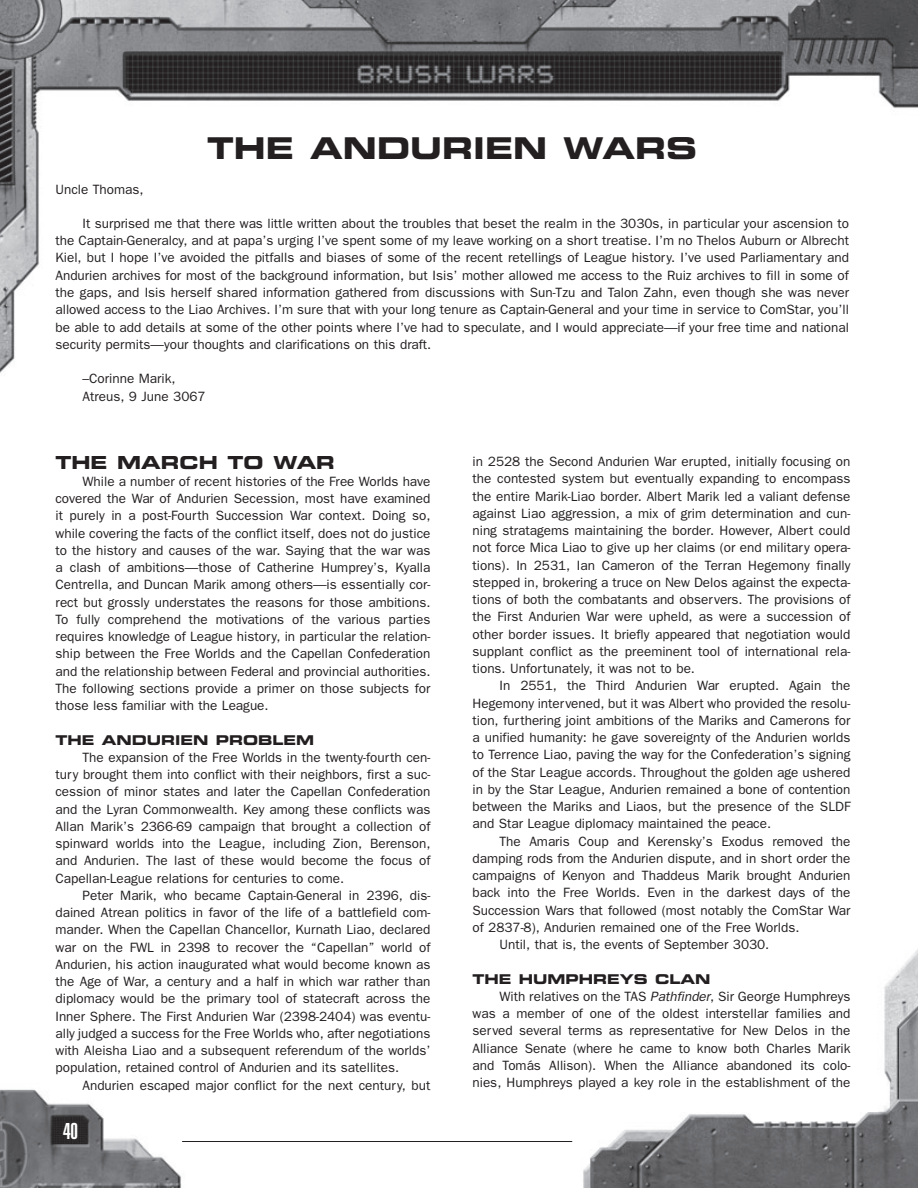
<style>
.page{position:relative;width:918px;height:1188px;background:#fff}
.page>*{position:absolute;margin:0;border:0;box-sizing:border-box;transform-origin:0 0}
.t1{font:30px "Eurostile LT Std Bold Ex 2";color:#231f20}
.t2{font:22.5px "Helvetica LT Std Ultra Comp";color:#fff}
.t3{font:18px "Eurostile LT Std Bold Ex 2";color:#231f20}
.t4{font:13.5px/17.2px "Franklin Gothic";color:#231f20;text-align:justify}
.t5{font:13.5px "Eurostile LT Std Bold Ex 2";color:#231f20}
.s1{font-style:italic}
</style>
<div class="page">
<svg style="left:583px;top:949px;width:335px;height:239px"></svg>
<img style="left:0;top:1089px;width:182px;height:99px">
<hr style="left:182px;top:1141px;width:390px;height:1px;background:#231f20">
<img style="left:0;top:0;width:918px;height:373px">
<div style="left:54px;top:135px;width:796px;height:320px;background:#fff"></div>
<h1 class="t1" style="left:207px;top:137px;width:492px">THE ANDURIEN WARS</h1>
<p class="t4" style="left:56px;top:181px;width:90px">Uncle Thomas,</p>
<p class="t4" style="left:56px;top:216px;width:795px;text-indent:27px">It surprised me that there was little written about the troubles that beset the realm in the 3030s, in particular your ascension to the Captain-Generalcy, and at papa’s urging I’ve spent some of my leave working on a short treatise. I’m no Thelos Auburn or Albrecht Kiel, but I hope I’ve avoided the pitfalls and biases of some of the recent retellings of League history. I’ve used Parliamentary and Andurien archives for most of the background information, but Isis’ mother allowed me access to the Ruiz archives to fill in some of the gaps, and Isis herself shared information gathered from discussions with Sun-Tzu and Talon Zahn, even though she was never allowed access to the Liao Archives. I’m sure that with your long tenure as Captain-General and your time in service to ComStar, you’ll be able to add details at some of the other points where I’ve had to speculate, and I would appreciate—if your free time and national security permits—your thoughts and clarifications on this draft.</p>
<p class="t4" style="left:82px;top:371px;width:125px">–Corinne Marik,<br>Atreus, 9 June 3067</p>
<h3 class="t3" style="left:56px;top:455px;width:281px">THE MARCH TO WAR</h3>
<p class="t4" style="left:56px;top:474px;width:377px;text-indent:27px">While a number of recent histories of the Free Worlds have covered the War of Andurien Secession, most have examined it purely in a post-Fourth Succession War context. Doing so, while covering the facts of the conflict itself, does not do justice to the history and causes of the war. Saying that the war was a clash of ambitions—those of Catherine Humprey’s, Kyalla Centrella, and Duncan Marik among others—is essentially cor&shy;rect but grossly understates the reasons for those ambitions.<br>To fully comprehend the motivations of the various parties requires knowledge of League history, in particular the relation&shy;ship between the Free Worlds and the Capellan Confederation and the relationship between Federal and provincial authorities.<br>The following sections provide a primer on those subjects for those less familiar with the League.</p>
<p class="t5" style="left:56px;top:735px;width:260px">THE ANDURIEN PROBLEM</p>
<p class="t4" style="left:56px;top:750px;width:377px;text-indent:27px">The expansion of the Free Worlds in the twenty-fourth cen&shy;tury brought them into conflict with their neighbors, first a suc&shy;cession of minor states and later the Capellan Confederation and the Lyran Commonwealth. Key among these conflicts was Allan Marik’s 2366-69 campaign that brought a collection of spinward worlds into the League, including Zion, Berenson, and Andurien. The last of these would become the focus of Capellan-League relations for centuries to come.</p>
<p class="t4" style="left:56px;top:888px;width:377px;text-indent:27px">Peter Marik, who became Captain-General in 2396, dis&shy;dained Atrean politics in favor of the life of a battlefield com&shy;mander. When the Capellan Chancellor, Kurnath Liao, declared war on the FWL in 2398 to recover the “Capellan” world of Andurien, his action inaugurated what would become known as the Age of War, a century and a half in which war rather than diplomacy would be the primary tool of statecraft across the Inner Sphere. The First Andurien War (2398-2404) was eventu&shy;ally judged a success for the Free Worlds who, after negotiations with Aleisha Liao and a subsequent referendum of the worlds’ population, retained control of Andurien and its satellites.</p>
<p class="t4" style="left:82px;top:1078px;width:349px">Andurien escaped major conflict for the next century, but</p>
<h2 class="t2" style="left:63px;top:1122px;width:16px">40</h2>
<p class="t4" style="left:473px;top:454px;width:380px">in 2528 the Second Andurien War erupted, initially focusing on the contested system but eventually expanding to encompass the entire Marik-Liao border. Albert Marik led a valiant defense against Liao aggression, a mix of grim determination and cun&shy;ning stratagems maintaining the border. However, Albert could not force Mica Liao to give up her claims (or end military opera&shy;tions). In 2531, Ian Cameron of the Terran Hegemony finally stepped in, brokering a truce on New Delos against the expecta&shy;tions of both the combatants and observers. The provisions of the First Andurien War were upheld, as were a succession of other border issues. It briefly appeared that negotiation would supplant conflict as the preeminent tool of international rela&shy;tions. Unfortunately, it was not to be.</p>
<p class="t4" style="left:473px;top:678px;width:380px;text-indent:27px">In 2551, the Third Andurien War erupted. Again the Hegemony intervened, but it was Albert who provided the resolu&shy;tion, furthering joint ambitions of the Mariks and Camerons for a unified humanity: he gave sovereignty of the Andurien worlds to Terrence Liao, paving the way for the Confederation’s signing of the Star League accords. Throughout the golden age ushered in by the Star League, Andurien remained a bone of contention between the Mariks and Liaos, but the presence of the SLDF and Star League diplomacy maintained the peace.</p>
<p class="t4" style="left:500px;top:833px;width:352px">The Amaris Coup and Kerensky’s Exodus removed the</p>
<p class="t4" style="left:473px;top:851px;width:379px">damping rods from the Andurien dispute, and in short order the</p>
<p class="t4" style="left:473px;top:868px;width:380px">campaigns of Kenyon and Thaddeus Marik brought Andurien</p>
<p class="t4" style="left:473px;top:885px;width:380px">back into the Free Worlds. Even in the darkest days of the</p>
<p class="t4" style="left:473px;top:902px;width:380px">Succession Wars that followed (most notably the ComStar War</p>
<p class="t4" style="left:473px;top:920px;width:329px">of 2837-8), Andurien remained one of the Free Worlds.</p>
<p class="t4" style="left:499px;top:937px;width:271px">Until, that is, the events of September 3030.</p>
<p class="t5" style="left:473px;top:973px;width:240px">THE HUMPHREYS CLAN</p>
<p class="t4" style="left:473px;top:989px;width:380px;text-indent:27px">With relatives on the TAS <span class="s1">Pathfinder</span>, Sir George Humphreys was a member of one of the oldest interstellar families and served several terms as representative for New Delos in the Alliance Senate (where he came to know both Charles Marik and Tomás Allison). When the Alliance abandoned its colo&shy;nies, Humphreys played a key role in the establishment of the</p>
</div>
